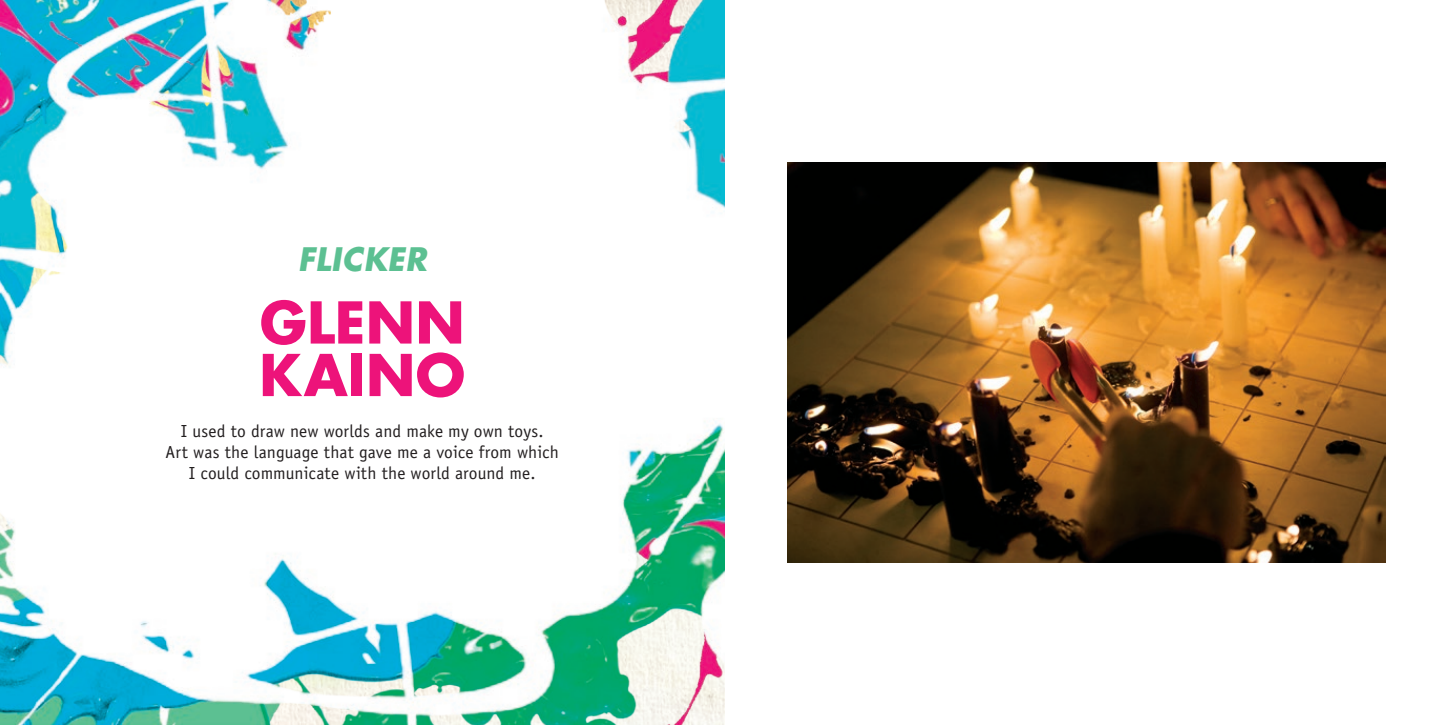
<style>
.page{position:relative;width:1449px;height:725px;background:#fff}
.page>*{position:absolute;margin:0;border:0;box-sizing:border-box;transform-origin:0 0}
.t1{font:700 56px "Futura";letter-spacing:.005em;color:#ed137a}
.t2{font:italic 700 31.5px "Futura";letter-spacing:.015em;color:#5cc092}
.t3{font:17.5px/21px "Officina Sans";letter-spacing:.005em;color:#231f20;text-align:center}
</style>
<div class="page">
<img style="left:0;top:0;width:724px;height:724px">
<img style="left:788px;top:163px;width:598px;height:399px">
<p class="t2" style="left:298px;top:238px;width:130px">FLICKER</p>
<p class="t1" style="left:260px;top:285px;width:206px">GLENN</p>
<p class="t1" style="left:259px;top:338px;width:208px">KAINO</p>
<p class="t3" style="left:166px;top:421px;width:395px">I used to draw new worlds and make my own toys.<br>Art was the language that gave me a voice from which<br>I could communicate with the world around me.</p>
</div>
